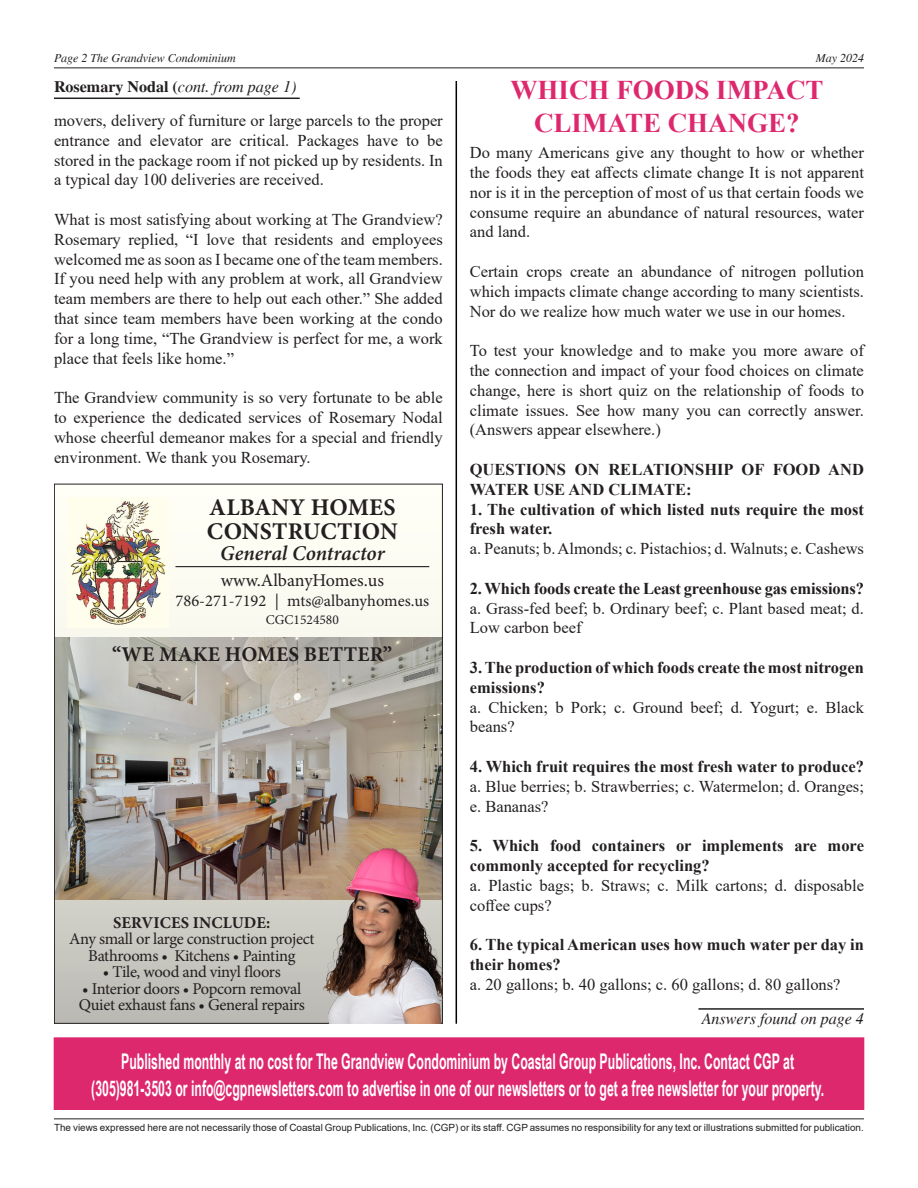
<style>
.page{position:relative;width:918px;height:1188px;background:#fff}
.page>*{position:absolute;margin:0;border:0;box-sizing:border-box;transform-origin:0 0}
.t1{font:700 27px/32.4px "Times New Roman";color:#de286e;text-align:center}
.t2{font:700 24px/24px "Minion Pro";letter-spacing:.01em;color:#231f20}
.t3{font:700 21.6px "Arial Narrow";color:#fff;scale:.69 1}
.t4{font:700 21px "Minion Pro";letter-spacing:.01em;color:#231f20}
.t5{font:italic 600 21px "Minion Pro";letter-spacing:-.005em;color:#231f20}
.t6{font:18px "Minion Pro";letter-spacing:-.005em;color:#231f20}
.t7{font:16.5px/19.8px "Times New Roman";color:#231f20;text-align:justify}
.t8{font:700 16.5px/19.8px "Times New Roman";color:#231f20}
.t9{font:16.5px/16.5px "Minion Pro";letter-spacing:-.02em;color:#231f20;text-align:center}
.t10{font:16.5px "Minion Pro";color:#231f20}
.t11{font:italic 16.05px "Times";color:#231f20}
.t12{font:13.5px "Minion Pro";color:#231f20}
.t13{font:italic 12px "Times";color:#231f20}
.t14{font:9.9px "Arial";color:#231f20}
.s1{font-weight:700;font-style:normal}
.s2{font-weight:700}
</style>
<div class="page">
<hr style="left:54px;top:68px;width:810px;height:1px;background:#231f20">
<hr style="left:698px;top:1008px;width:166px;height:2px;background:#231f20">
<hr style="left:54px;top:1119px;width:810px;height:1px;background:#231f20">
<hr style="left:54px;top:98px;width:246px;height:1px;background:#231f20">
<svg style="left:56px;top:497px;width:385px;height:525px"></svg>
<img style="left:56px;top:637px;width:385px;height:263px">
<img style="left:68px;top:497px;width:100px;height:131px">
<hr style="left:176px;top:566px;width:253px;height:1px;background:#231f20">
<img style="left:303px;top:844px;width:140px;height:180px">
<div style="left:54px;top:1038px;width:810px;height:71px;background:#de286e"></div>
<div style="left:54px;top:1038px;width:810px;height:72px;border:1px solid #de286e"></div>
<hr style="left:456px;top:81px;width:1px;height:943px;background:#000">
<p class="t13" style="left:54px;top:52px;width:183px">Page 2 The Grandview Condominium</p>
<p class="t13" style="left:816px;top:52px;width:50px">May 2024</p>
<p class="t11" style="left:54px;top:78px;width:244px"><span class="s1">Rosemary Nodal (</span>cont. from page 1)</p>
<p class="t7" style="left:54px;top:110px;width:390px">movers, delivery of furniture or large parcels to the proper entrance and elevator are critical. Packages have to be stored in the package room if not picked up by residents. In a typical day 100 deliveries are received.</p>
<p class="t7" style="left:54px;top:209px;width:390px">What is most satisfying about working at The Grandview?<br>Rosemary replied, “I love that residents and employees welcomed me as soon as I became one of the team members.<br>If you need help with any problem at work, all Grandview team members are there to help out each other.” She added that since team members have been working at the condo for a long time, “The Grandview is perfect for me, a work place that feels like home.”</p>
<p class="t7" style="left:54px;top:387px;width:390px">The Grandview community is so very fortunate to be able to experience the dedicated services of Rosemary Nodal whose cheerful demeanor makes for a special and friendly environment. We thank you Rosemary.</p>
<p class="t2" style="left:207px;top:495px;width:192px">ALBANY HOMES<br>CONSTRUCTION</p>
<p class="t5" style="left:220px;top:538px;width:166px">General Contractor</p>
<p class="t6" style="left:221px;top:569px;width:165px">www.AlbanyHomes.us</p>
<p class="t10" style="left:176px;top:590px;width:255px">786-271-7192 | mts@albanyhomes.us</p>
<p class="t12" style="left:266px;top:611px;width:75px">CGC1524580</p>
<p class="t4" style="left:112px;top:639px;width:282px">“WE MAKE HOMES BETTER”</p>
<p class="t9" style="left:69px;top:914px;width:247px"><span class="s2">SERVICES INCLUDE:<br></span>Any small or large construction project<br>Bathrooms • Kitchens • Painting</p>
<p class="t9" style="left:103px;top:964px;width:179px">• Tile, wood and vinyl floors</p>
<p class="t9" style="left:79px;top:980px;width:228px;text-align:left">• Interior doors • Popcorn removal<br>Quiet exhaust fans • General repairs</p>
<p class="t1" style="left:511px;top:73px;width:314px">WHICH FOODS IMPACT<br>CLIMATE CHANGE?</p>
<p class="t7" style="left:470px;top:142px;width:396px">Do many Americans give any thought to how or whether the foods they eat affects climate change It is not apparent nor is it in the perception of most of us that certain foods we consume require an abundance of natural resources, water and land.</p>
<p class="t7" style="left:470px;top:261px;width:396px">Certain crops create an abundance of nitrogen pollution which impacts climate change according to many scientists.<br>Nor do we realize how much water we use in our homes.</p>
<p class="t7" style="left:470px;top:340px;width:396px">To test your knowledge and to make you more aware of the connection and impact of your food choices on climate change, here is short quiz on the relationship of foods to climate issues. See how many you can correctly answer. (Answers appear elsewhere.)</p>
<p class="t8" style="left:470px;top:459px;width:396px">QUESTIONS ON RELATIONSHIP OF FOOD AND<br>WATER USE AND CLIMATE:</p>
<p class="t8" style="left:470px;top:499px;width:396px">1. The cultivation of which listed nuts require the most fresh water.</p>
<p class="t7" style="left:470px;top:538px;width:396px">a. Peanuts; b. Almonds; c. Pistachios; d. Walnuts; e. Cashews</p>
<p class="t8" style="left:470px;top:578px;width:396px">2. Which foods create the Least greenhouse gas emissions?</p>
<p class="t7" style="left:470px;top:598px;width:396px">a. Grass-fed beef; b. Ordinary beef; c. Plant based meat; d.<br>Low carbon beef</p>
<p class="t8" style="left:470px;top:657px;width:396px">3. The production of which foods create the most nitrogen emissions?</p>
<p class="t7" style="left:470px;top:697px;width:396px">a. Chicken; b Pork; c. Ground beef; d. Yogurt; e. Black beans?</p>
<p class="t8" style="left:470px;top:756px;width:396px">4. Which fruit requires the most fresh water to produce?</p>
<p class="t7" style="left:470px;top:776px;width:396px">a. Blue berries; b. Strawberries; c. Watermelon; d. Oranges; e. Bananas?</p>
<p class="t8" style="left:470px;top:835px;width:396px">5. Which food containers or implements are more commonly accepted for recycling?</p>
<p class="t7" style="left:470px;top:875px;width:396px">a. Plastic bags; b. Straws; c. Milk cartons; d. disposable coffee cups?</p>
<p class="t8" style="left:470px;top:934px;width:396px">6. The typical American uses how much water per day in their homes?</p>
<p class="t7" style="left:470px;top:974px;width:372px">a. 20 gallons; b. 40 gallons; c. 60 gallons; d. 80 gallons?</p>
<p class="t11" style="left:702px;top:1010px;width:164px">Answers found on page 4</p>
<p class="t3" style="left:121px;top:1045px;width:977px">Published monthly at no cost for The Grandview Condominium by Coastal Group Publications, Inc. Contact CGP at</p>
<p class="t3" style="left:91px;top:1072px;width:1064px">(305)981-3503 or info@cgpnewsletters.com to advertise in one of our newsletters or to get a free newsletter for your property.</p>
<p class="t14" style="left:54px;top:1120px;width:811px">The views expressed here are not necessarily those of Coastal Group Publications, Inc. (CGP) or its staff. CGP assumes no responsibility for any text or illustrations submitted for publication.</p>
</div>
